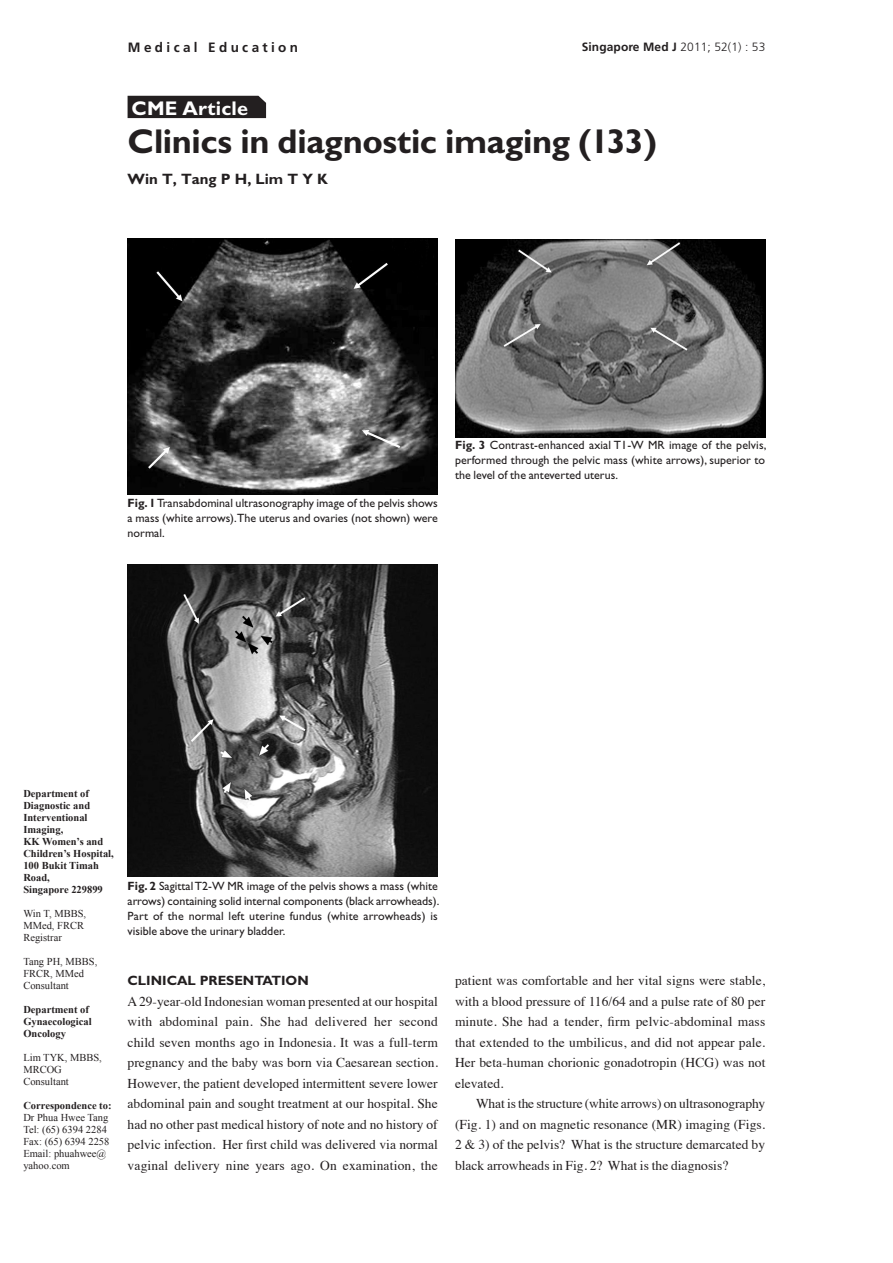
<style>
.page{position:relative;width:893px;height:1263px;background:#fff}
.page>*{position:absolute;margin:0;border:0;box-sizing:border-box;transform-origin:0 0}
.Headlines_GillSansXB{font:700 34.5px "Gill Sans";letter-spacing:-.01em;color:#231f20}
.Author_GillSansBld{font:700 19.8px "Gill Sans";letter-spacing:.015em;color:#fff}
.Author_GillSansBld-2{font:700 15px "Gill Sans";color:#231f20}
.Bodytext_TimesNR{font:13.5px/20.5px "Times";letter-spacing:.005em;color:#231f20;text-align:justify}
.Subhead_GillSansXBld{font:700 13.5px "Gill Sans";color:#231f20}
.Extract{font:700 13.5px "Frutiger";letter-spacing:.25em;color:#231f20}
.Bodytext_TimesNR-2{font:12px/15px "Gill Sans";color:#231f20;text-align:justify}
.t1{font:700 12px "Frutiger";letter-spacing:.01em;color:#231f20}
.Correspondence{font:700 10.5px/12px "Times New Roman";color:#231f20}
.Correspondence-2{font:10.5px/12px "Times New Roman";color:#231f20}
.s1{font-weight:300}
.s2{font-weight:700}
</style>
<div class="page">
<div style="left:128px;top:96px;width:138px;height:22px;background:#231f20"></div>
<img style="left:128px;top:564px;width:310px;height:313px">
<img style="left:128px;top:238px;width:309px;height:256px">
<img style="left:455px;top:239px;width:310px;height:198px">
<p class="Extract" style="left:128px;top:39px;width:172px">Medical Education</p>
<p class="t1" style="left:582px;top:40px;width:185px">Singapore Med J <span class="s1">2011; 52(1) : 53</span></p>
<p class="Author_GillSansBld" style="left:131px;top:96px;width:118px">CME Article</p>
<p class="Headlines_GillSansXB" style="left:128px;top:121px;width:531px">Clinics in diagnostic imaging (133)</p>
<p class="Author_GillSansBld-2" style="left:128px;top:170px;width:202px">Win T, Tang P H, Lim T Y K</p>
<p class="Bodytext_TimesNR-2" style="left:128px;top:495px;width:312px"><span class="s2">Fig. 1</span> Transabdominal ultrasonography image of the pelvis shows a mass (white arrows).The uterus and ovaries (not shown) were normal.</p>
<p class="Bodytext_TimesNR-2" style="left:455px;top:438px;width:313px"><span class="s2">Fig. 3</span> Contrast-enhanced axial T1-W MR image of the pelvis, performed through the pelvic mass (white arrows), superior to the level of the anteverted uterus.</p>
<p class="Correspondence" style="left:23px;top:787px;width:68px;text-align:justify">Department of Diagnostic and Interventional</p>
<p class="Correspondence" style="left:23px;top:823px;width:41px">Imaging,</p>
<p class="Correspondence" style="left:23px;top:835px;width:92px">KK Women’s and<br>Children’s Hospital,</p>
<p class="Correspondence" style="left:23px;top:859px;width:77px">100 Bukit Timah<br>Road,</p>
<p class="Correspondence" style="left:23px;top:883px;width:81px">Singapore 229899</p>
<p class="Correspondence-2" style="left:23px;top:907px;width:64px">Win T, MBBS,</p>
<p class="Correspondence-2" style="left:23px;top:919px;width:62px">MMed, FRCR</p>
<p class="Correspondence-2" style="left:23px;top:931px;width:40px">Registrar</p>
<p class="Correspondence-2" style="left:23px;top:955px;width:75px">Tang PH, MBBS,<br>FRCR, MMed</p>
<p class="Correspondence-2" style="left:23px;top:979px;width:47px">Consultant</p>
<p class="Correspondence" style="left:23px;top:1003px;width:70px">Department of<br>Gynaecological<br>Oncology</p>
<p class="Correspondence-2" style="left:23px;top:1051px;width:80px">Lim TYK, MBBS,<br>MRCOG</p>
<p class="Correspondence-2" style="left:23px;top:1075px;width:47px">Consultant</p>
<p class="Correspondence" style="left:23px;top:1099px;width:90px">Correspondence to:</p>
<p class="Correspondence-2" style="left:23px;top:1111px;width:87px">Dr Phua Hwee Tang</p>
<p class="Correspondence-2" style="left:23px;top:1123px;width:85px">Tel: (65) 6394 2284</p>
<p class="Correspondence-2" style="left:23px;top:1135px;width:88px">Fax: (65) 6394 2258</p>
<p class="Correspondence-2" style="left:23px;top:1147px;width:84px">Email: phuahwee@ yahoo.com</p>
<p class="Bodytext_TimesNR-2" style="left:128px;top:879px;width:313px;text-align:left"><span class="s2">Fig. 2</span> Sagittal T2-W MR image of the pelvis shows a mass (white arrows) containing solid internal components (black arrowheads).<br>Part of the normal left uterine fundus (white arrowheads) is visible above the urinary bladder.</p>
<p class="Subhead_GillSansXBld" style="left:128px;top:972px;width:183px">CLINICAL PRESENTATION</p>
<p class="Bodytext_TimesNR" style="left:128px;top:989px;width:312px">A 29-year-old Indonesian woman presented at our hospital with abdominal pain. She had delivered her second child seven months ago in Indonesia. It was a full-term pregnancy and the baby was born via Caesarean section.<br>However, the patient developed intermittent severe lower abdominal pain and sought treatment at our hospital. She had no other past medical history of note and no history of pelvic infection. Her first child was delivered via normal vaginal delivery nine years ago. On examination, the</p>
<p class="Bodytext_TimesNR" style="left:455px;top:969px;width:312px">patient was comfortable and her vital signs were stable, with a blood pressure of 116/64 and a pulse rate of 80 per minute. She had a tender, firm pelvic-abdominal mass that extended to the umbilicus, and did not appear pale.<br>Her beta-human chorionic gonadotropin (HCG) was not elevated.</p>
<p class="Bodytext_TimesNR" style="left:455px;top:1092px;width:312px;text-indent:21px">What is the structure (white arrows) on ultrasonography (Fig. 1) and on magnetic resonance (MR) imaging (Figs.<br>2 &amp; 3) of the pelvis? What is the structure demarcated by black arrowheads in Fig. 2? What is the diagnosis?</p>
</div>
